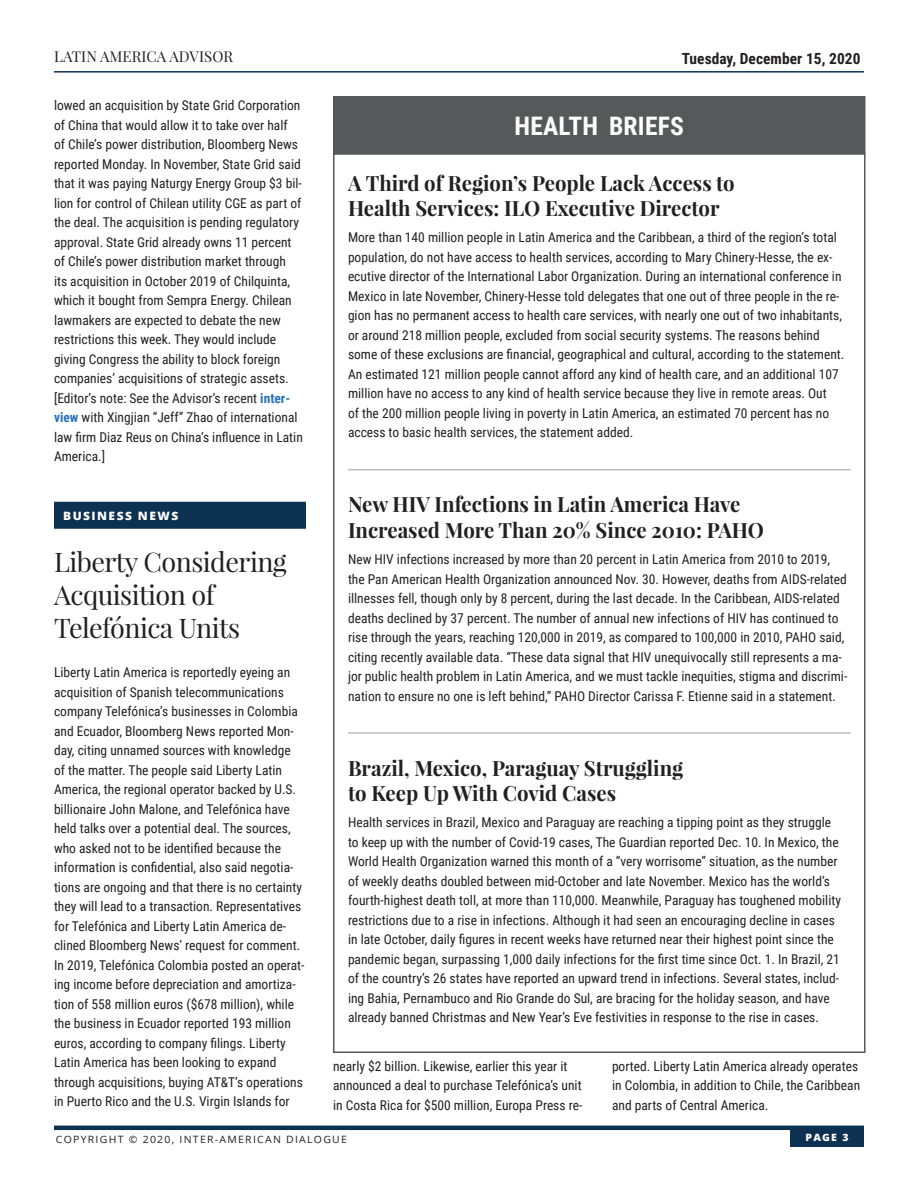
<style>
.page{position:relative;width:918px;height:1188px;background:#fff}
.page>*{position:absolute;margin:0;border:0;box-sizing:border-box;transform-origin:0 0}
.Subhead_18pt{font:27px/33px "Playfair Display";letter-spacing:-.02em;color:#231f20}
.White_Section_Titles{font:700 25.5px "Roboto Condensed";letter-spacing:.01em;color:#fff}
.Subhead-_14pt_-_BOLD{font:700 21px/25.5px "Playfair Display";color:#231f20}
.t1{font:700 15.3px "Roboto Condensed";letter-spacing:.005em;color:#231f20}
.t2{font:15px "Playfair Display";letter-spacing:.005em;color:#231f20}
.Main_Body_Text{font:13.5px/19.5px "Roboto Condensed";color:#231f20}
.Sections_-_with_Blue{font:800 11.55px "Open Sans";letter-spacing:.12em;color:#fff;scale:1.04 1}
.t3{font:10.05px "Open Sans";letter-spacing:.12em;color:#231f20;scale:1.04 1}
.t4{font:800 10.05px "Open Sans";color:#fff;scale:1.04 1}
.s1{font-weight:700;color:#2873ba}
</style>
<div class="page">
<hr style="left:54px;top:1126px;width:810px;height:4px;background:#0c3151">
<div style="left:790px;top:1129px;width:74px;height:18px;background:#0c3151"></div>
<hr style="left:54px;top:71px;width:810px;height:2px;background:#0c3151">
<div style="left:54px;top:502px;width:252px;height:27px;background:#0c3151"></div>
<div style="left:334px;top:97px;width:531px;height:57px;background:#57585a"></div>
<div style="left:333px;top:96px;width:533px;height:58px;border:2px solid #57585a"></div>
<hr style="left:348px;top:469px;width:502px;height:1px;background:#bcbdc0">
<hr style="left:348px;top:732px;width:502px;height:2px;background:#bcbdc0">
<p class="t2" style="left:54px;top:47px;width:181px">LATIN AMERICA ADVISOR</p>
<p class="Main_Body_Text" style="left:54px;top:95px;width:250px">lowed an acquisition by State Grid Corporation of China that would allow it to take over half<br>of Chile’s power distribution, Bloomberg News reported Monday. In November, State Grid said that it was paying Naturgy Energy Group $3 bil&shy;lion for control of Chilean utility CGE as part of the deal. The acquisition is pending regulatory approval. State Grid already owns 11 percent of Chile’s power distribution market through<br>its acquisition in October 2019 of Chilquinta, which it bought from Sempra Energy. Chilean lawmakers are expected to debate the new restrictions this week. They would include giving Congress the ability to block foreign companies’ acquisitions of strategic assets. [Editor’s note: See the Advisor’s recent <span class="s1">inter&shy;view</span> with Xingjian “Jeff” Zhao of international law firm Diaz Reus on China’s influence in Latin America.]</p>
<p class="Sections_-_with_Blue" style="left:63px;top:507px;width:112px">BUSINESS NEWS</p>
<p class="Subhead_18pt" style="left:54px;top:546px;width:234px">Liberty Considering<br>Acquisition of<br>Telefónica Units</p>
<p class="Main_Body_Text" style="left:54px;top:662px;width:252px">Liberty Latin America is reportedly eyeing an acquisition of Spanish telecommunications company Telefónica’s businesses in Colombia and Ecuador, Bloomberg News reported Mon&shy;day, citing unnamed sources with knowledge of the matter. The people said Liberty Latin America, the regional operator backed by U.S. billionaire John Malone, and Telefónica have held talks over a potential deal. The sources, who asked not to be identified because the information is confidential, also said negotia&shy;tions are ongoing and that there is no certainty they will lead to a transaction. Representatives for Telefónica and Liberty Latin America de&shy;clined Bloomberg News’ request for comment.<br>In 2019, Telefónica Colombia posted an operat&shy;ing income before depreciation and amortiza&shy;tion of 558 million euros ($678 million), while the business in Ecuador reported 193 million euros, according to company filings. Liberty Latin America has been looking to expand through acquisitions, buying AT&amp;T’s operations in Puerto Rico and the U.S. Virgin Islands for</p>
<p class="t1" style="left:682px;top:47px;width:180px">Tuesday, December 15, 2020</p>
<p class="White_Section_Titles" style="left:514px;top:108px;width:171px">HEALTH BRIEFS</p>
<p class="Subhead-_14pt_-_BOLD" style="left:348px;top:170px;width:388px">A Third of Region’s People Lack Access to<br>Health Services: ILO Executive Director</p>
<p class="Main_Body_Text" style="left:348px;top:227px;width:498px">More than 140 million people in Latin America and the Caribbean, a third of the region’s total population, do not have access to health services, according to Mary Chinery-Hesse, the ex&shy;ecutive director of the International Labor Organization. During an international conference in Mexico in late November, Chinery-Hesse told delegates that one out of three people in the re&shy;gion has no permanent access to health care services, with nearly one out of two inhabitants, or around 218 million people, excluded from social security systems. The reasons behind some of these exclusions are financial, geographical and cultural, according to the statement.<br>An estimated 121 million people cannot afford any kind of health care, and an additional 107 million have no access to any kind of health service because they live in remote areas. Out<br>of the 200 million people living in poverty in Latin America, an estimated 70 percent has no access to basic health services, the statement added.</p>
<p class="Subhead-_14pt_-_BOLD" style="left:348px;top:492px;width:418px">New HIV Infections in Latin America Have<br>Increased More Than 20% Since 2010: PAHO</p>
<p class="Main_Body_Text" style="left:348px;top:549px;width:501px">New HIV infections increased by more than 20 percent in Latin America from 2010 to 2019, the Pan American Health Organization announced Nov. 30. However, deaths from AIDS-related illnesses fell, though only by 8 percent, during the last decade. In the Caribbean, AIDS-related deaths declined by 37 percent. The number of annual new infections of HIV has continued to rise through the years, reaching 120,000 in 2019, as compared to 100,000 in 2010, PAHO said, citing recently available data. “These data signal that HIV unequivocally still represents a ma&shy;jor public health problem in Latin America, and we must tackle inequities, stigma and discrimi&shy;nation to ensure no one is left behind,” PAHO Director Carissa F. Etienne said in a statement.</p>
<p class="Subhead-_14pt_-_BOLD" style="left:348px;top:755px;width:337px">Brazil, Mexico, Paraguay Struggling to Keep Up With Covid Cases</p>
<p class="Main_Body_Text" style="left:348px;top:812px;width:495px">Health services in Brazil, Mexico and Paraguay are reaching a tipping point as they struggle to keep up with the number of Covid-19 cases, The Guardian reported Dec. 10. In Mexico, the World Health Organization warned this month of a “very worrisome” situation, as the number of weekly deaths doubled between mid-October and late November. Mexico has the world’s fourth-highest death toll, at more than 110,000. Meanwhile, Paraguay has toughened mobility restrictions due to a rise in infections. Although it had seen an encouraging decline in cases in late October, daily figures in recent weeks have returned near their highest point since the pandemic began, surpassing 1,000 daily infections for the first time since Oct. 1. In Brazil, 21 of the country’s 26 states have reported an upward trend in infections. Several states, includ&shy;ing Bahia, Pernambuco and Rio Grande do Sul, are bracing for the holiday season, and have already banned Christmas and New Year’s Eve festivities in response to the rise in cases.</p>
<p class="Main_Body_Text" style="left:333px;top:1056px;width:251px">nearly $2 billion. Likewise, earlier this year it announced a deal to purchase Telefónica’s unit in Costa Rica for $500 million, Europa Press re-</p>
<p class="Main_Body_Text" style="left:612px;top:1056px;width:250px">ported. Liberty Latin America already operates in Colombia, in addition to Chile, the Caribbean and parts of Central America.</p>
<p class="t3" style="left:56px;top:1132px;width:281px">COPYRIGHT © 2020, INTER-AMERICAN DIALOGUE</p>
<p class="t4" style="left:806px;top:1129px;width:43px">PAGE 3</p>
</div>
